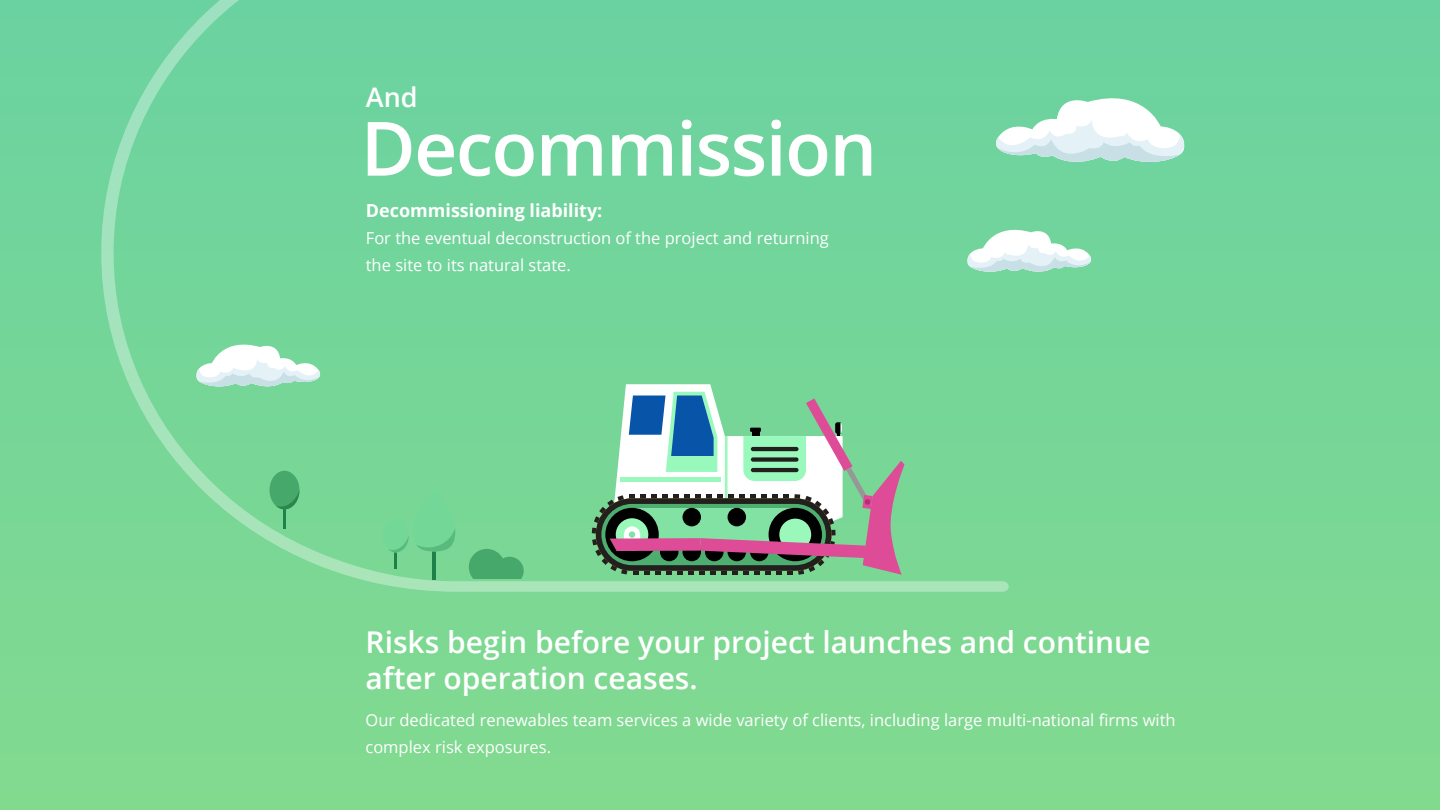
<style>
.page{position:relative;width:1440px;height:810px;background:#fff}
.page>*{position:absolute;margin:0;border:0;box-sizing:border-box;transform-origin:0 0}
.t1{font:600 75px "Open Sans";letter-spacing:-.02em;color:#fff}
.t2{font:600 30px/36px "Open Sans";color:#fff}
.t3{font:600 27px "Open Sans";color:#fff}
.t4{font:700 18px "Open Sans";color:#fff}
.t5{font:16.5px/27px "Open Sans";color:#fff}
</style>
<div class="page">
<div style="left:0;top:0;width:1440px;height:810px;background:linear-gradient(to bottom,#6ad2a1,#82da8f)"></div>
<svg style="left:101px;top:0;width:908px;height:592px;background:#73d59b"></svg>
<svg style="left:592px;top:384px;width:312px;height:191px"></svg>
<div style="left:621px;top:477px;width:100px;height:5px;background:#99f9bd"></div>
<svg style="left:469px;top:549px;width:55px;height:30px;background:#51b174"></svg>
<div style="left:383px;top:519px;width:26px;height:33px;background:#73d897;border-radius:50%"></div>
<svg style="left:388px;top:537px;width:21px;height:32px"></svg>
<hr style="left:283px;top:508px;width:3px;height:21px;background:#1e8149">
<div style="left:270px;top:471px;width:29px;height:38px;background:#47a86c;border-radius:50%"></div>
<svg style="left:276px;top:492px;width:23px;height:17px"></svg>
<hr style="left:432px;top:541px;width:4px;height:39px;background:#1e8149">
<div style="left:413px;top:490px;width:42px;height:61px;background:#73d897;border-radius:20px"></div>
<svg style="left:416px;top:529px;width:39px;height:23px"></svg>
<svg style="left:196px;top:337px;width:124px;height:54px"></svg>
<svg style="left:967px;top:222px;width:124px;height:54px"></svg>
<svg style="left:996px;top:86px;width:189px;height:83px"></svg>
<h3 class="t3" style="left:366px;top:79px;width:53px">And</h3>
<h1 class="t1" style="left:361px;top:97px;width:518px">Decommission</h1>
<p class="t4" style="left:366px;top:198px;width:238px">Decommissioning liability:</p>
<p class="t5" style="left:366px;top:225px;width:465px">For the eventual deconstruction of the project and returning the site to its natural state.</p>
<h2 class="t2" style="left:366px;top:624px;width:787px">Risks begin before your project launches and continue after operation ceases.</h2>
<p class="t5" style="left:366px;top:706px;width:812px">Our dedicated renewables team services a wide variety of clients, including large multi-national firms with complex risk exposures.</p>
</div>
